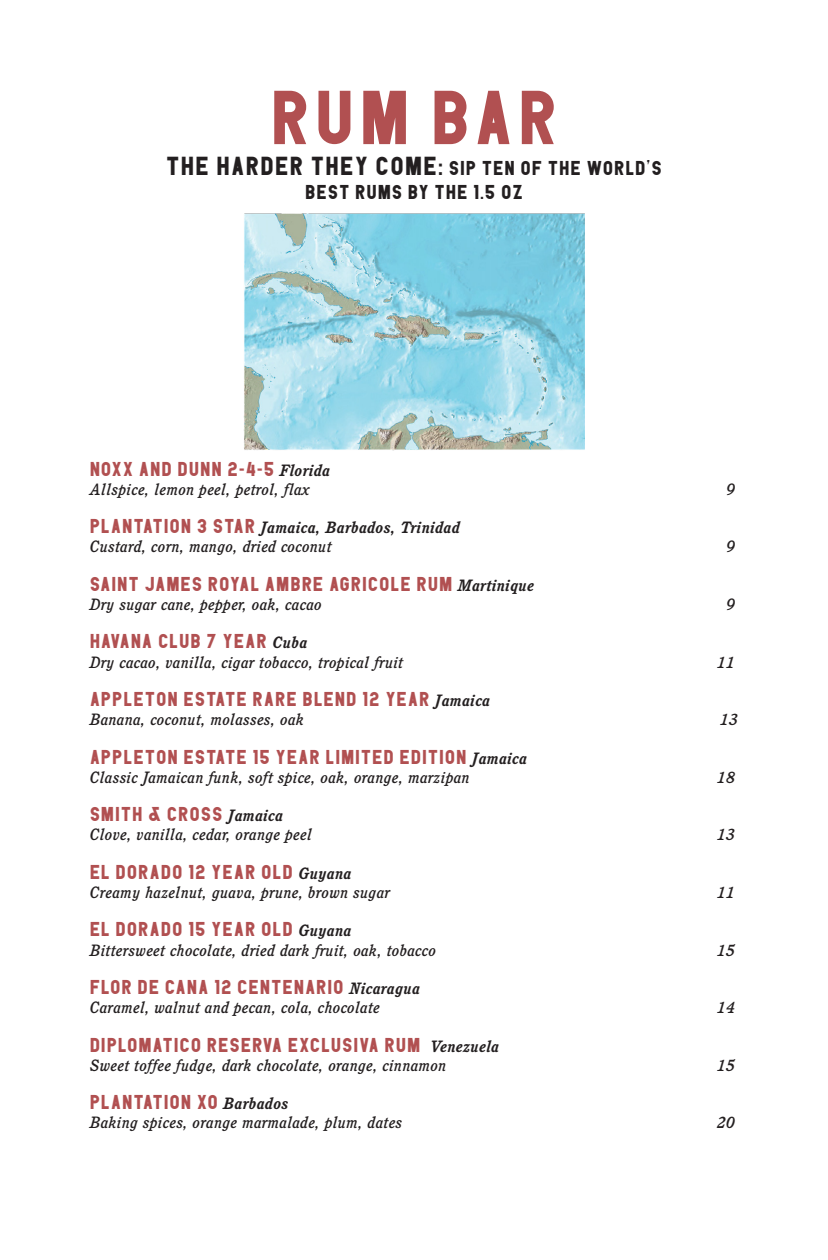
<style>
.page{position:relative;width:828px;height:1260px;background:#fff}
.page>*{position:absolute;margin:0;border:0;box-sizing:border-box;transform-origin:0 0}
.t1{font:76px "PDU";letter-spacing:.09em;color:#b15051}
.t2{font:26px "PDU";letter-spacing:.075em;color:#231f20}
.t3{font:20px "PDU";letter-spacing:.075em;color:#b15051}
.t4{font:20px "PDU";letter-spacing:.075em;color:#231f20}
.t5{font:italic 500 16px "Cushing Std";letter-spacing:.025em;color:#231f20}
.t6{font:italic 700 16px "Cushing Std";letter-spacing:.025em;color:#231f20}
.s1{font-size:20px}
.s2{font-family:"Cushing Std";font-weight:700;font-style:italic;font-size:16px;color:#231f20}
.s3{font-family:"PDU";font-weight:400;font-style:normal;font-size:20px;color:#b15051}
</style>
<div class="page">
<img style="left:244px;top:214px;width:340px;height:236px">
<p class="t1" style="left:272px;top:64px;width:286px">RUM BAR</p>
<p class="t2" style="left:167px;top:148px;width:496px">THE HARDER THEY COME: <span class="s1">SIP TEN OF THE WORLD’S</span></p>
<p class="t4" style="left:306px;top:178px;width:218px">BEST RUMS BY THE 1.5 OZ</p>
<p class="t3" style="left:90px;top:455px;width:242px">NOXX AND DUNN 2-4-5 <span class="s2">Florida</span></p>
<p class="t5" style="left:90px;top:480px;width:221px">Allspice, lemon peel, petrol, flax</p>
<p class="t5" style="left:727px;top:480px;width:10px">9</p>
<p class="t6" style="left:90px;top:518px;width:372px"><span class="s3">PLANTATION 3 STAR</span> Jamaica, Barbados, Trinidad</p>
<p class="t5" style="left:90px;top:537px;width:243px">Custard, corn, mango, dried coconut</p>
<p class="t5" style="left:727px;top:537px;width:10px">9</p>
<p class="t3" style="left:90px;top:570px;width:446px">SAINT JAMES ROYAL AMBRE AGRICOLE RUM <span class="s2">Martinique</span></p>
<p class="t5" style="left:90px;top:595px;width:233px">Dry sugar cane, pepper, oak, cacao</p>
<p class="t5" style="left:727px;top:595px;width:10px">9</p>
<p class="t3" style="left:90px;top:627px;width:219px">HAVANA CLUB 7 YEAR <span class="s2">Cuba</span></p>
<p class="t5" style="left:90px;top:652px;width:315px">Dry cacao, vanilla, cigar tobacco, tropical fruit</p>
<p class="t5" style="left:718px;top:652px;width:19px">11</p>
<p class="t3" style="left:90px;top:685px;width:402px">APPLETON ESTATE RARE BLEND 12 YEAR <span class="s2">Jamaica</span></p>
<p class="t5" style="left:90px;top:710px;width:216px">Banana, coconut, molasses, oak</p>
<p class="t5" style="left:721px;top:710px;width:19px">13</p>
<p class="t3" style="left:90px;top:743px;width:439px">APPLETON ESTATE 15 YEAR LIMITED EDITION <span class="s2">Jamaica</span></p>
<p class="t5" style="left:90px;top:768px;width:381px">Classic Jamaican funk, soft spice, oak, orange, marzipan</p>
<p class="t5" style="left:718px;top:768px;width:19px">18</p>
<p class="t3" style="left:90px;top:800px;width:195px">SMITH &amp; CROSS <span class="s2">Jamaica</span></p>
<p class="t5" style="left:90px;top:825px;width:224px">Clove, vanilla, cedar, orange peel</p>
<p class="t5" style="left:718px;top:825px;width:19px">13</p>
<p class="t3" style="left:90px;top:858px;width:263px">EL DORADO 12 YEAR OLD <span class="s2">Guyana</span></p>
<p class="t5" style="left:90px;top:883px;width:302px">Creamy hazelnut, guava, prune, brown sugar</p>
<p class="t5" style="left:718px;top:883px;width:19px">11</p>
<p class="t3" style="left:90px;top:915px;width:263px">EL DORADO 15 YEAR OLD <span class="s2">Guyana</span></p>
<p class="t5" style="left:90px;top:940px;width:348px">Bittersweet chocolate, dried dark fruit, oak, tobacco</p>
<p class="t5" style="left:718px;top:940px;width:19px">15</p>
<p class="t3" style="left:90px;top:973px;width:332px">FLOR DE CANA 12 CENTENARIO <span class="s2">Nicaragua</span></p>
<p class="t5" style="left:90px;top:998px;width:292px">Caramel, walnut and pecan, cola, chocolate</p>
<p class="t5" style="left:718px;top:998px;width:19px">14</p>
<p class="t3" style="left:90px;top:1031px;width:411px">DIPLOMATICO RESERVA EXCLUSIVA RUM <span class="s2">Venezuela</span></p>
<p class="t5" style="left:90px;top:1056px;width:358px">Sweet toffee fudge, dark chocolate, orange, cinnamon</p>
<p class="t5" style="left:718px;top:1056px;width:19px">15</p>
<p class="t3" style="left:90px;top:1088px;width:200px">PLANTATION XO <span class="s2">Barbados</span></p>
<p class="t5" style="left:90px;top:1113px;width:314px">Baking spices, orange marmalade, plum, dates</p>
<p class="t5" style="left:718px;top:1113px;width:19px">20</p>
</div>
